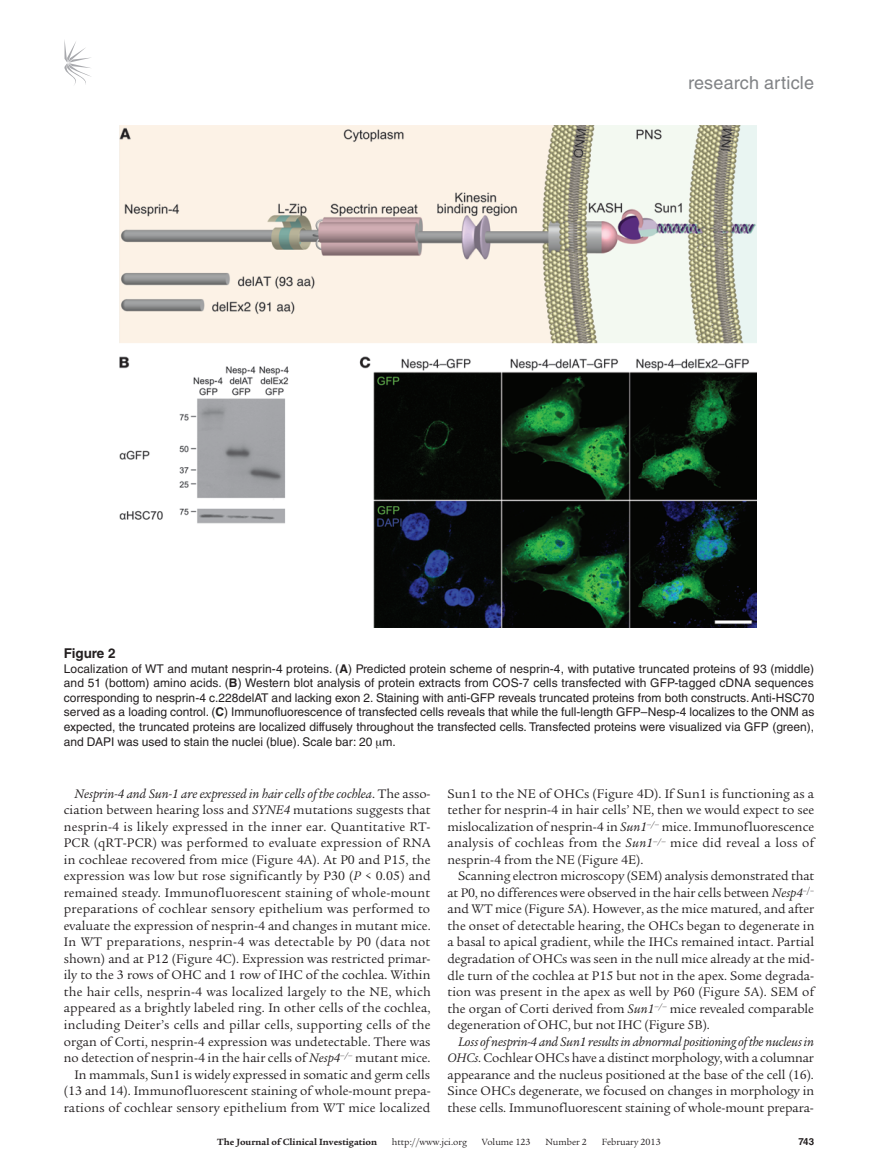
<style>
.page{position:relative;width:878px;height:1175px;background:#fff}
.page>*{position:absolute;margin:0;border:0;box-sizing:border-box;transform-origin:0 0}
.t1{font:18px "Helvetica LT Std";letter-spacing:.01em;color:#808285}
.t2{font:13.5px/16.5px "Legacy Serif Std";letter-spacing:.01em;color:#231f20;text-align:justify}
.t3{font:700 13.5px "Helvetica LT Std";color:#231f20}
.t4{font:12px/14.7px "Helvetica LT Std";color:#231f20;text-align:justify}
.t5{font:9.75px "Legacy Serif Std";color:#231f20}
.t6{font:700 9.75px "Legacy Serif Std";color:#231f20}
.t7{font:700 9.75px "Helvetica LT Std";color:#231f20}
.s1{font-weight:700}
.s2{font-style:italic}
</style>
<div class="page">
<svg style="left:64px;top:40px;width:27px;height:45px"></svg>
<img style="left:120px;top:126px;width:636px;height:502px">
<h1 class="t1" style="left:688px;top:73px;width:127px">research article</h1>
<p class="t3" style="left:64px;top:645px;width:53px">Figure 2</p>
<p class="t4" style="left:64px;top:661px;width:752px">Localization of WT and mutant nesprin-4 proteins. (<span class="s1">A</span>) Predicted protein scheme of nesprin-4, with putative truncated proteins of 93 (middle) and 51 (bottom) amino acids. (<span class="s1">B</span>) Western blot analysis of protein extracts from COS-7 cells transfected with GFP-tagged cDNA sequences corresponding to nesprin-4 c.228delAT and lacking exon 2. Staining with anti-GFP reveals truncated proteins from both constructs. Anti-HSC70 served as a loading control. (<span class="s1">C</span>) Immunofluorescence of transfected cells reveals that while the full-length GFP–Nesp-4 localizes to the ONM as expected, the truncated proteins are localized diffusely throughout the transfected cells. Transfected proteins were visualized via GFP (green), and DAPI was used to stain the nuclei (blue). Scale bar: 20 m.</p>
<p class="t2" style="left:64px;top:785px;width:368px;text-align:right"><span class="s2">Nesprin-4 and Sun-1 are expressed in hair cells of the cochlea</span>. The asso&shy;ciation between hearing loss and <span class="s2">SYNE4</span> mutations suggests that nesprin-4 is likely expressed in the inner ear. Quantitative RT-PCR (qRT-PCR) was performed to evaluate expression of RNA in cochleae recovered from mice (Figure 4A). At P0 and P15, the expression was low but rose significantly by P30 (<span class="s2">P</span> &lt; 0.05) and remained steady. Immunofluorescent staining of whole-mount preparations of cochlear sensory epithelium was performed to evaluate the expression of nesprin-4 and changes in mutant mice.<br>In WT preparations, nesprin-4 was detectable by P0 (data not shown) and at P12 (Figure 4C). Expression was restricted primar&shy;ily to the 3 rows of OHC and 1 row of IHC of the cochlea. Within the hair cells, nesprin-4 was localized largely to the NE, which appeared as a brightly labeled ring. In other cells of the cochlea, including Deiter’s cells and pillar cells, supporting cells of the organ of Corti, nesprin-4 expression was undetectable. There was no detection of nesprin-4 in the hair cells of <span class="s2">Nesp4</span><sup>–/–</sup> mutant mice.<br>In mammals, Sun1 is widely expressed in somatic and germ cells (13 and 14). Immunofluorescent staining of whole-mount prepa&shy;rations of cochlear sensory epithelium from WT mice localized</p>
<p class="t2" style="left:447px;top:785px;width:368px">Sun1 to the NE of OHCs (Figure 4D). If Sun1 is functioning as a tether for nesprin-4 in hair cells’ NE, then we would expect to see mislocalization of nesprin-4 in <span class="s2">Sun1</span><sup>–/–</sup> mice. Immunofluorescence analysis of cochleas from the <span class="s2">Sun1</span><sup>–/–</sup> mice did reveal a loss of nesprin-4 from the NE (Figure 4E).</p>
<p class="t2" style="left:447px;top:868px;width:368px;text-indent:11px">Scanning electron microscopy (SEM) analysis demonstrated that at P0, no differences were observed in the hair cells between <span class="s2">Nesp4</span><sup>–/– </sup>and WT mice (Figure 5A). However, as the mice matured, and after the onset of detectable hearing, the OHCs began to degenerate in a basal to apical gradient, while the IHCs remained intact. Partial degradation of OHCs was seen in the null mice already at the mid&shy;dle turn of the cochlea at P15 but not in the apex. Some degrada&shy;tion was present in the apex as well by P60 (Figure 5A). SEM of the organ of Corti derived from <span class="s2">Sun1</span><sup>–/–</sup> mice revealed comparable degeneration of OHC, but not IHC (Figure 5B).</p>
<p class="t2" style="left:447px;top:1033px;width:368px;text-indent:11px"><span class="s2">Loss of nesprin-4 and Sun1 results in abnormal positioning of the nucleus in OHCs</span>. Cochlear OHCs have a distinct morphology, with a columnar appearance and the nucleus positioned at the base of the cell (16).<br>Since OHCs degenerate, we focused on changes in morphology in these cells. Immunofluorescent staining of whole-mount prepara-</p>
<p class="t6" style="left:217px;top:1135px;width:161px">The Journal of Clinical Investigation</p>
<p class="t5" style="left:392px;top:1136px;width:77px">http://www.jci.org</p>
<p class="t5" style="left:481px;top:1136px;width:50px">Volume 123</p>
<p class="t5" style="left:545px;top:1136px;width:43px">Number 2</p>
<p class="t5" style="left:601px;top:1136px;width:61px">February 2013</p>
<p class="t7" style="left:798px;top:1135px;width:17px">743</p>
</div>
